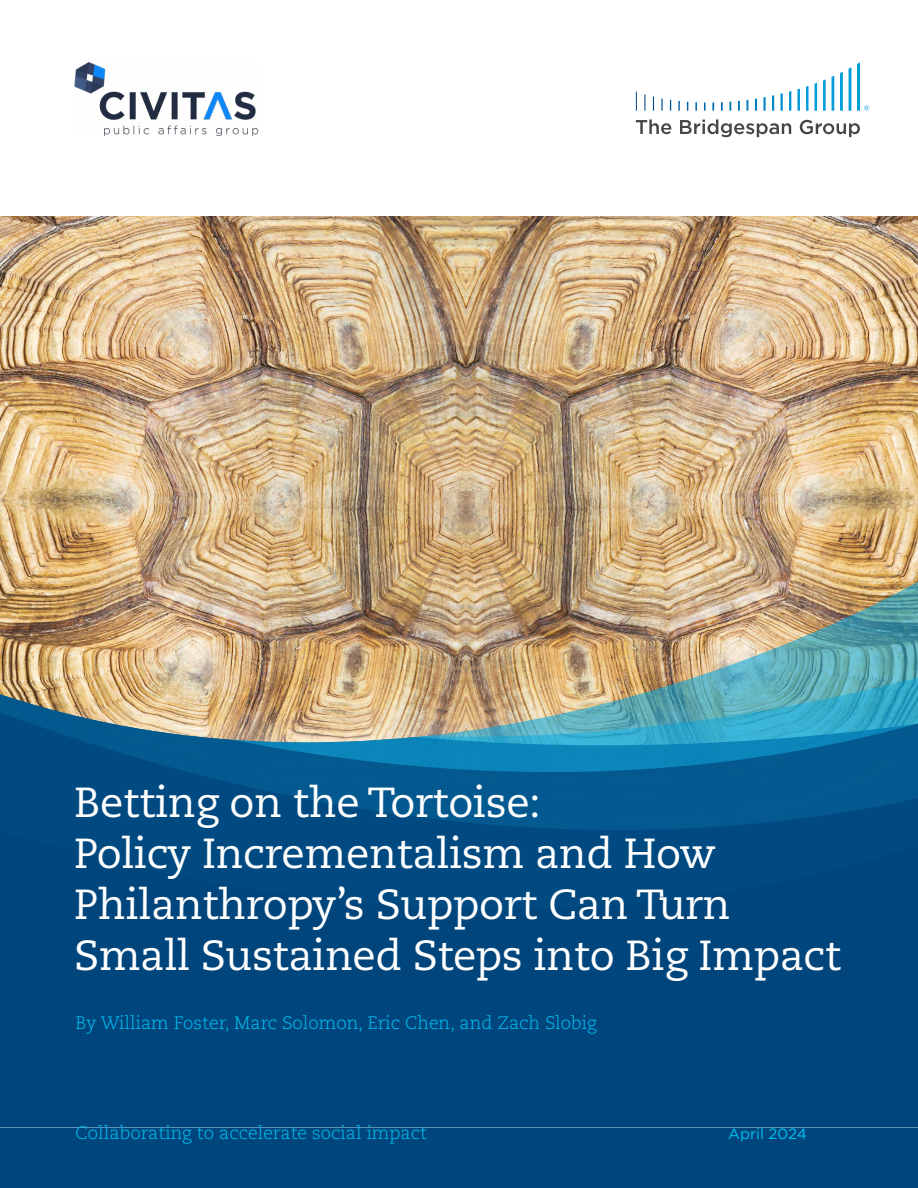
<style>
.page{position:relative;width:918px;height:1188px;background:#fff}
.page>*{position:absolute;margin:0;border:0;box-sizing:border-box;transform-origin:0 0}
.t1{font:42px/51px "Caecilia LT Std";letter-spacing:-.01em;color:#fff}
.t2{font:300 18px "Caecilia LT Std";color:#00c1f3}
.t3{font:15px "Gotham";color:#00c1f3}
</style>
<div class="page">
<img style="left:0;top:216px;width:918px;height:358px">
<div style="left:0;top:1127px;width:918px;height:61px;background:#00457c"></div>
<img style="left:0;top:574px;width:918px;height:20px">
<img style="left:0;top:594px;width:918px;height:79px">
<svg style="left:0;top:673px;width:918px;height:454px;background:#165985"></svg>
<svg style="left:636px;top:119px;width:35px;height:15px"></svg>
<svg style="left:800px;top:120px;width:60px;height:17px"></svg>
<svg style="left:680px;top:119px;width:111px;height:18px"></svg>
<svg style="left:636px;top:62px;width:233px;height:49px"></svg>
<img style="left:75px;top:62px;width:184px;height:74px">
<p class="t1" style="left:74px;top:778px;width:769px">Betting on the Tortoise:<br>Policy Incrementalism and How<br>Philanthropy’s Support Can Turn<br>Small Sustained Steps into Big Impact</p>
<p class="t2" style="left:76px;top:1012px;width:523px">By William Foster, Marc Solomon, Eric Chen, and Zach Slobig</p>
<p class="t2" style="left:76px;top:1123px;width:353px">Collaborating to accelerate social impact</p>
<p class="t3" style="left:728px;top:1124px;width:80px">April 2024</p>
</div>
